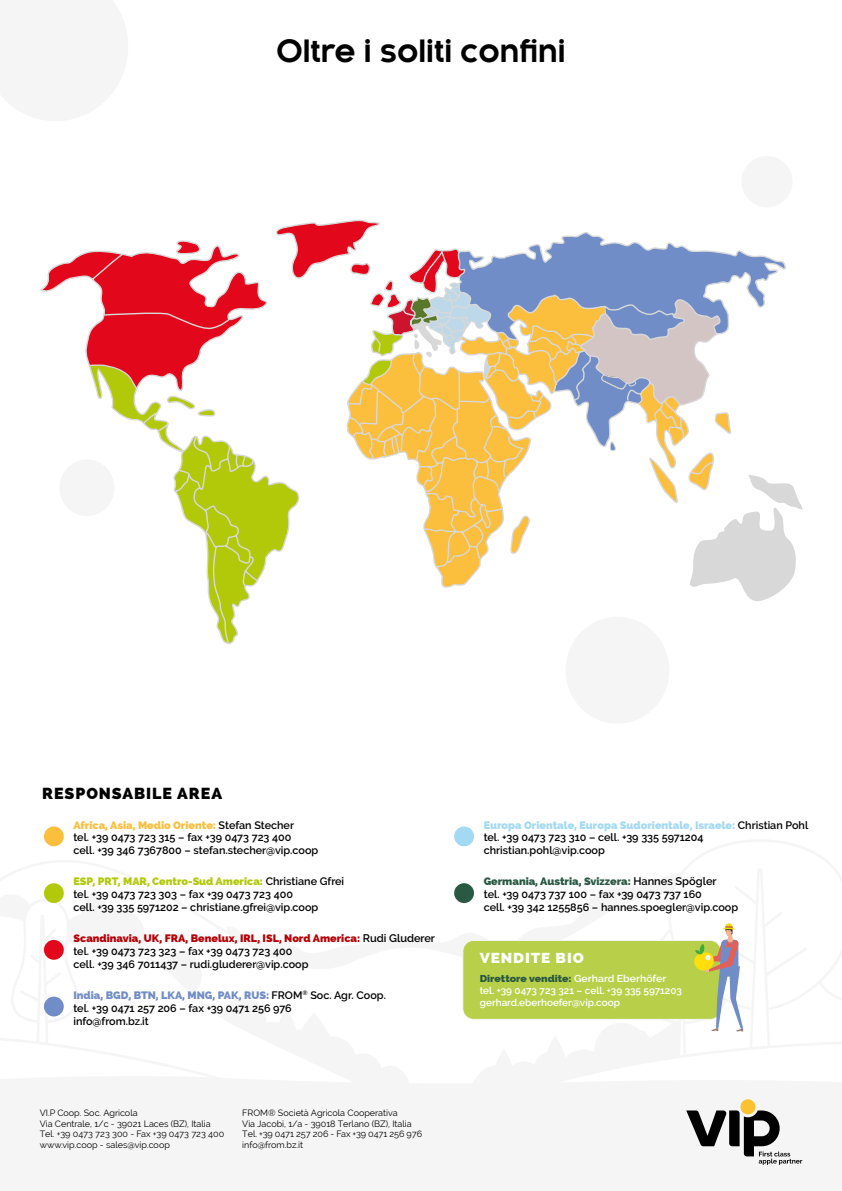
<style>
.page{position:relative;width:842px;height:1191px;background:#fff}
.page>*{position:absolute;margin:0;border:0;box-sizing:border-box;transform-origin:0 0}
.t1{font:700 30px "Kessel 105 W00";color:#000}
.t2{font:800 16px "Raleway";letter-spacing:.06em;color:#000}
.t3{font:800 14.4px "Raleway";letter-spacing:.06em;color:#fff;scale:1.05 1}
.t4{font:600 10.8px/13px "Raleway";color:#000}
.t5{font:600 10px/12px "Raleway";color:#fff;scale:1.05 1}
.t6{font:9px/10.8px "Raleway";color:#000}
.s1{font-weight:800;color:#fbbe3d}
.s2{font-weight:800;color:#a2d9f3}
.s3{font-weight:800;color:#b2c90a}
.s4{font-weight:800;color:#295942}
.s5{font-size:11px}
.s6{font-weight:800;color:#b50005}
.s7{font-weight:800;color:#718dc7}
</style>
<div class="page">
<div style="left:566px;top:617px;width:103px;height:106px;background:#f5f5f5;border-radius:50%"></div>
<div style="left:741px;top:156px;width:52px;height:51px;background:#f5f5f5;border-radius:50%"></div>
<div style="left:44px;top:826px;width:20px;height:20px;background:#fbbe3d;border-radius:50%"></div>
<div style="left:454px;top:826px;width:20px;height:20px;background:#a2d9f3;border-radius:50%"></div>
<div style="left:44px;top:883px;width:20px;height:20px;background:#b2c90a;border-radius:50%"></div>
<div style="left:454px;top:883px;width:20px;height:20px;background:#295942;border-radius:50%"></div>
<div style="left:44px;top:940px;width:20px;height:19px;background:#e2071b;border-radius:50%"></div>
<div style="left:44px;top:996px;width:20px;height:20px;background:#718dc7;border-radius:50%"></div>
<div style="left:740px;top:1099px;width:15px;height:15px;background:#fcc131;border-radius:50%"></div>
<svg style="left:686px;top:1110px;width:116px;height:54px"></svg>
<div style="left:463px;top:940px;width:258px;height:79px;background:#b8d049;border-radius:11px"></div>
<div style="left:462px;top:940px;width:259px;height:79px;border:1px solid #f5f5f5;border-radius:11px"></div>
<svg style="left:694px;top:923px;width:49px;height:108px"></svg>
<svg style="left:41px;top:220px;width:761px;height:423px"></svg>
<h1 class="t1" style="left:276px;top:33px;width:290px">Oltre i soliti confini</h1>
<h2 class="t2" style="left:42px;top:783px;width:181px">RESPONSABILE AREA</h2>
<p class="t4" style="left:73px;top:818px;width:246px"><span class="s1">Africa, Asia, Medio Oriente:</span> Stefan Stecher<br>tel. +39 0473 723 315 – fax +39 0473 723 400<br>cell. +39 346 7367800 – stefan.stecher@vip.coop</p>
<p class="t4" style="left:484px;top:818px;width:326px"><span class="s2">Europa Orientale, Europa Sudorientale, Israele:</span> Christian Pohl tel. +39 0473 723 310 – cell. +39 335 5971204 christian.pohl@vip.coop</p>
<p class="t4" style="left:73px;top:875px;width:272px"><span class="s3">ESP, PRT, MAR, Centro-Sud America:</span> Christiane Gfrei tel. +39 0473 723 303 – fax +39 0473 723 400<br>cell. +39 335 5971202 – christiane.gfrei@vip.coop</p>
<p class="t4" style="left:484px;top:875px;width:256px"><span class="s4">Germania, Austria, Svizzera:</span> <span class="s5">Hannes Spögler<br>t</span>el. +39 0473 737 100 – fax +39 0473 737 160<br>cell. +39 342 1255856 – hannes.spoegler@vip.coop</p>
<p class="t4" style="left:73px;top:931px;width:363px"><span class="s6">Scandinavia, UK, FRA, Benelux, IRL, ISL, Nord America:</span> <span class="s5">Rudi Gluderer </span>tel. +39 0473 723 323 – fax +39 0473 723 400<br>cell. +39 346 7011437 – rudi.gluderer@vip.coop</p>
<p class="t4" style="left:73px;top:988px;width:314px"><span class="s7">India, BGD, BTN, LKA, MNG, PAK, RUS:</span> FROM<sup>®</sup> Soc. Agr. Coop. tel. +39 0471 257 206 – fax +39 0471 256 976<br>info@from.bz.it</p>
<h3 class="t3" style="left:480px;top:949px;width:101px">VENDITE BIO</h3>
<p class="t5" style="left:480px;top:972px;width:194px"><span class="s4">Direttore vendite:</span> Gerhard Eberhöfer tel. +39 0473 723 321 – cell. +39 335 5971203 gerhard.eberhoefer@vip.coop</p>
<p class="t6" style="left:40px;top:1107px;width:186px">VI.P Coop. Soc. Agricola<br>Via Centrale, 1/c - 39021 Laces (BZ), Italia Tel. +39 0473 723 300 - Fax +39 0473 723 400 www.vip.coop - sales@vip.coop</p>
<p class="t6" style="left:242px;top:1107px;width:181px">FROM® Società Agricola Cooperativa<br>Via Jacobi, 1/a - 39018 Terlano (BZ), Italia Tel. +39 0471 257 206 - Fax +39 0471 256 976 info@from.bz.it</p>
</div>
